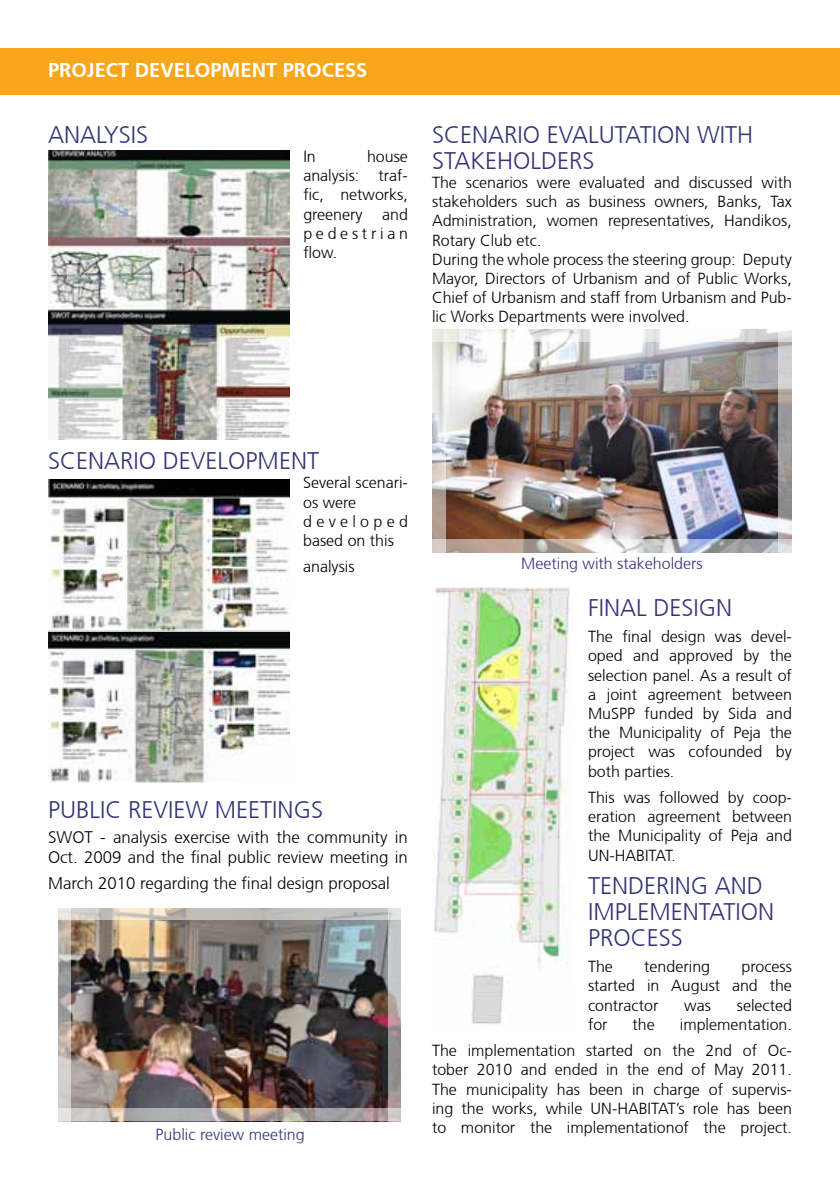
<style>
.page{position:relative;width:840px;height:1191px;background:#fff}
.page>*{position:absolute;margin:0;border:0;box-sizing:border-box;transform-origin:0 0}
.t1{font:300 24px/26px "Frutiger CE";color:#333376}
.t2{font:700 20px "Frutiger CE";color:#fff}
.t3{font:300 16.8px/20.2px "Frutiger CE";color:#000}
.t4{font:300 16px/19.2px "Frutiger CE";color:#000;text-align:justify}
.t5{font:300 16px "Frutiger CE";color:#333376}
</style>
<div class="page">
<div style="left:0;top:48px;width:839px;height:46px;background:#faa61a"></div>
<img style="left:434px;top:588px;width:136px;height:436px">
<img style="left:48px;top:150px;width:241px;height:290px">
<img style="left:48px;top:480px;width:241px;height:303px">
<img style="left:71px;top:919px;width:316px;height:189px">
<svg style="left:71px;top:908px;width:316px;height:11px;background:#c6c2bc"></svg>
<svg style="left:58px;top:908px;width:13px;height:214px;background:#bdb6b2"></svg>
<svg style="left:387px;top:908px;width:13px;height:214px;background:#aca5a7"></svg>
<svg style="left:58px;top:1108px;width:342px;height:13px;background:#b5adaa"></svg>
<img style="left:445px;top:342px;width:333px;height:197px">
<svg style="left:445px;top:328px;width:333px;height:14px"></svg>
<svg style="left:445px;top:539px;width:333px;height:13px;background:#bdb6b4"></svg>
<svg style="left:432px;top:329px;width:13px;height:223px;background:#d4cec9"></svg>
<svg style="left:778px;top:330px;width:13px;height:222px;background:#b2b0b1"></svg>
<p class="t2" style="left:48px;top:58px;width:320px">PROJECT DEVELOPMENT PROCESS</p>
<h1 class="t1" style="left:48px;top:121px;width:102px">ANALYSIS</h1>
<p class="t4" style="left:303px;top:147px;width:106px;text-indent:64px">house analysis: traf&shy;fic, networks, greenery and pedestrian flow.</p>
<p class="t4" style="left:303px;top:147px;width:14px">In</p>
<h1 class="t1" style="left:432px;top:121px;width:322px">SCENARIO EVALUTATION WITH<br>STAKEHOLDERS</h1>
<p class="t4" style="left:432px;top:173px;width:361px;text-align:left">The scenarios were evaluated and discussed with stakeholders such as business owners, Banks, Tax Administration, women representatives, Handikos, Rotary Club etc.<br>During the whole process the steering group: Deputy Mayor, Directors of Urbanism and of Public Works, Chief of Urbanism and staff from Urbanism and Pub&shy;lic Works Departments were involved.</p>
<h1 class="t1" style="left:48px;top:447px;width:272px">SCENARIO DEVELOPMENT</h1>
<p class="t4" style="left:303px;top:473px;width:106px;text-align:left">Several scenari&shy;os were developed based on this</p>
<p class="t4" style="left:303px;top:557px;width:53px">analysis</p>
<h1 class="t1" style="left:48px;top:796px;width:276px">PUBLIC REVIEW MEETINGS</h1>
<p class="t3" style="left:48px;top:827px;width:361px">SWOT - analysis exercise with the community in<br>Oct. 2009 and the final public review meeting in</p>
<p class="t3" style="left:48px;top:873px;width:343px">March 2010 regarding the final design proposal</p>
<p class="t5" style="left:155px;top:1124px;width:151px">Public review meeting</p>
<p class="t5" style="left:521px;top:553px;width:183px">Meeting with stakeholders</p>
<h1 class="t1" style="left:587px;top:594px;width:145px">FINAL DESIGN</h1>
<p class="t4" style="left:587px;top:627px;width:205px">The final design was devel&shy;oped and approved by the selection panel. As a result of a joint agreement between MuSPP funded by Sida and the Municipality of Peja the project was cofounded by both parties.</p>
<p class="t4" style="left:587px;top:787px;width:205px">This was followed by coop&shy;eration agreement between the Municipality of Peja and UN-HABITAT.</p>
<h1 class="t1" style="left:587px;top:872px;width:188px">TENDERING AND<br>IMPLEMENTATION<br>PROCESS</h1>
<p class="t4" style="left:587px;top:957px;width:26px">The</p>
<p class="t4" style="left:644px;top:957px;width:67px">tendering</p>
<p class="t4" style="left:587px;top:957px;width:205px;text-indent:153px">process started in August and the contractor</p>
<p class="t4" style="left:683px;top:995px;width:28px">was</p>
<p class="t4" style="left:736px;top:995px;width:57px">selected</p>
<p class="t4" style="left:587px;top:1014px;width:21px">for</p>
<p class="t4" style="left:632px;top:1014px;width:24px">the</p>
<p class="t4" style="left:432px;top:1011px;width:361px;line-height:26.4px;text-align:right">implementation.<br>The implementation started on the 2nd of Oc-</p>
<p class="t4" style="left:432px;top:1060px;width:361px">tober 2010 and ended in the end of May 2011.<br>The municipality has been in charge of supervis&shy;ing the works, while UN-HABITAT’s role has been to monitor the implementationof the project.</p>
</div>
